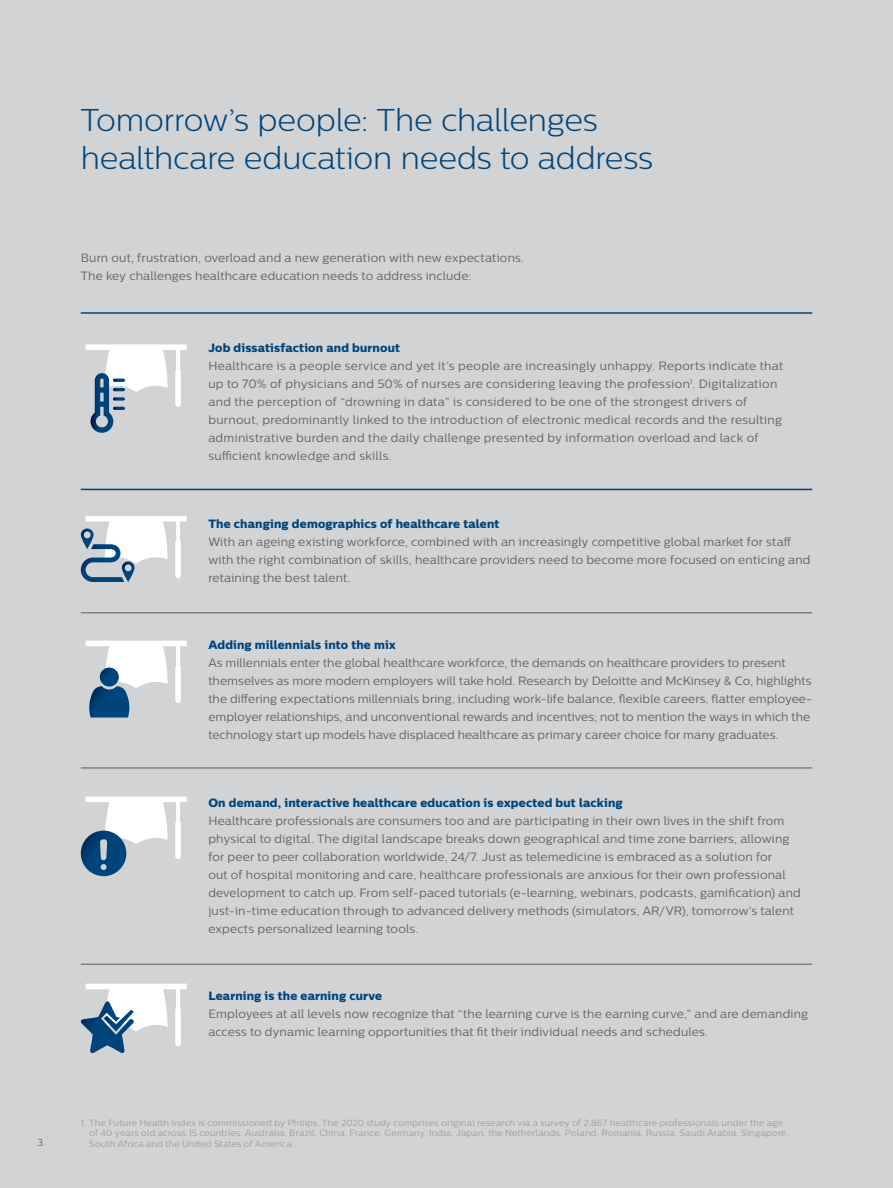
<style>
.page{position:relative;width:893px;height:1188px;background:#d1d3d4}
.page>*{position:absolute;margin:0;border:0;box-sizing:border-box;transform-origin:0 0}
.t1{font:300 31.5px/37.8px "Centrale Sans";letter-spacing:-.005em;color:#00447c}
.t2{font:12px/18px "Centrale Sans";letter-spacing:.015em;color:#636466}
.t3{font:12px "Centrale Sans X Bold";letter-spacing:.01em;color:#00447c}
.t4{font:9.75px "Centrale Sans";color:#636466}
.t5{font:9px/10.8px "Centrale Sans";letter-spacing:.025em;color:#9d9fa2}
</style>
<div class="page">
<hr style="left:81px;top:963px;width:731px;height:2px;background:#808285">
<hr style="left:81px;top:767px;width:731px;height:2px;background:#808285">
<hr style="left:81px;top:612px;width:731px;height:2px;background:#808285">
<hr style="left:81px;top:489px;width:731px;height:1px;background:#00447c">
<hr style="left:81px;top:312px;width:731px;height:2px;background:#00447c">
<svg style="left:80px;top:984px;width:107px;height:69px"></svg>
<svg style="left:86px;top:641px;width:101px;height:77px"></svg>
<svg style="left:100px;top:668px;width:19px;height:19px"></svg>
<svg style="left:81px;top:797px;width:106px;height:79px"></svg>
<svg style="left:86px;top:344px;width:101px;height:89px"></svg>
<svg style="left:81px;top:516px;width:106px;height:66px"></svg>
<p class="t4" style="left:38px;top:1137px;width:7px">3</p>
<h1 class="t1" style="left:81px;top:101px;width:574px">Tomorrow’s people: The challenges healthcare education needs to address</h1>
<p class="t2" style="left:81px;top:249px;width:445px">Burn out, frustration, overload and a new generation with new expectations.<br>The key challenges healthcare education needs to address include:</p>
<p class="t3" style="left:208px;top:341px;width:193px">Job dissatisfaction and burnout</p>
<p class="t2" style="left:208px;top:357px;width:576px">Healthcare is a people service and yet it’s people are increasingly unhappy. Reports indicate that up to 70% of physicians and 50% of nurses are considering leaving the profession<sup>1</sup>. Digitalization and the perception of “drowning in data” is considered to be one of the strongest drivers of burnout, predominantly linked to the introduction of electronic medical records and the resulting administrative burden and the daily challenge presented by information overload and lack of sufficient knowledge and skills.</p>
<p class="t3" style="left:208px;top:516px;width:293px">The changing demographics of healthcare talent</p>
<p class="t2" style="left:208px;top:532px;width:604px">With an ageing existing workforce, combined with an increasingly competitive global market for staff with the right combination of skills, healthcare providers need to become more focused on enticing and retaining the best talent.</p>
<p class="t3" style="left:208px;top:638px;width:189px">Adding millennials into the mix</p>
<p class="t2" style="left:208px;top:654px;width:605px">As millennials enter the global healthcare workforce, the demands on healthcare providers to present themselves as more modern employers will take hold. Research by Deloitte and McKinsey &amp; Co, highlights the differing expectations millennials bring, including work-life balance, flexible careers, flatter employee&shy;employer relationships, and unconventional rewards and incentives; not to mention the ways in which the technology start up models have displaced healthcare as primary career choice for many graduates.</p>
<p class="t3" style="left:208px;top:795px;width:416px">On demand, interactive healthcare education is expected but lacking</p>
<p class="t2" style="left:208px;top:811px;width:594px">Healthcare professionals are consumers too and are participating in their own lives in the shift from physical to digital. The digital landscape breaks down geographical and time zone barriers, allowing for peer to peer collaboration worldwide, 24/7. Just as telemedicine is embraced as a solution for<br>out of hospital monitoring and care, healthcare professionals are anxious for their own professional development to catch up. From self-paced tutorials (e-learning, webinars, podcasts, gamification) and just-in-time education through to advanced delivery methods (simulators, AR/VR), tomorrow’s talent expects personalized learning tools.</p>
<p class="t3" style="left:208px;top:989px;width:175px">Learning is the earning curve</p>
<p class="t2" style="left:208px;top:1005px;width:601px">Employees at all levels now recognize that “the learning curve is the earning curve,” and are demanding access to dynamic learning opportunities that fit their individual needs and schedules.</p>
<p class="t5" style="left:89px;top:1117px;width:701px;text-indent:-9px">1 The Future Health Index is commissioned by Philips. The 2020 study comprises original research via a survey of 2,867 healthcare professionals under the age of 40 years old across 15 countries: Australia, Brazil, China, France, Germany, India, Japan, the Netherlands, Poland, Romania, Russia, Saudi Arabia, Singapore,<br>South Africa and the United States of America.</p>
</div>
